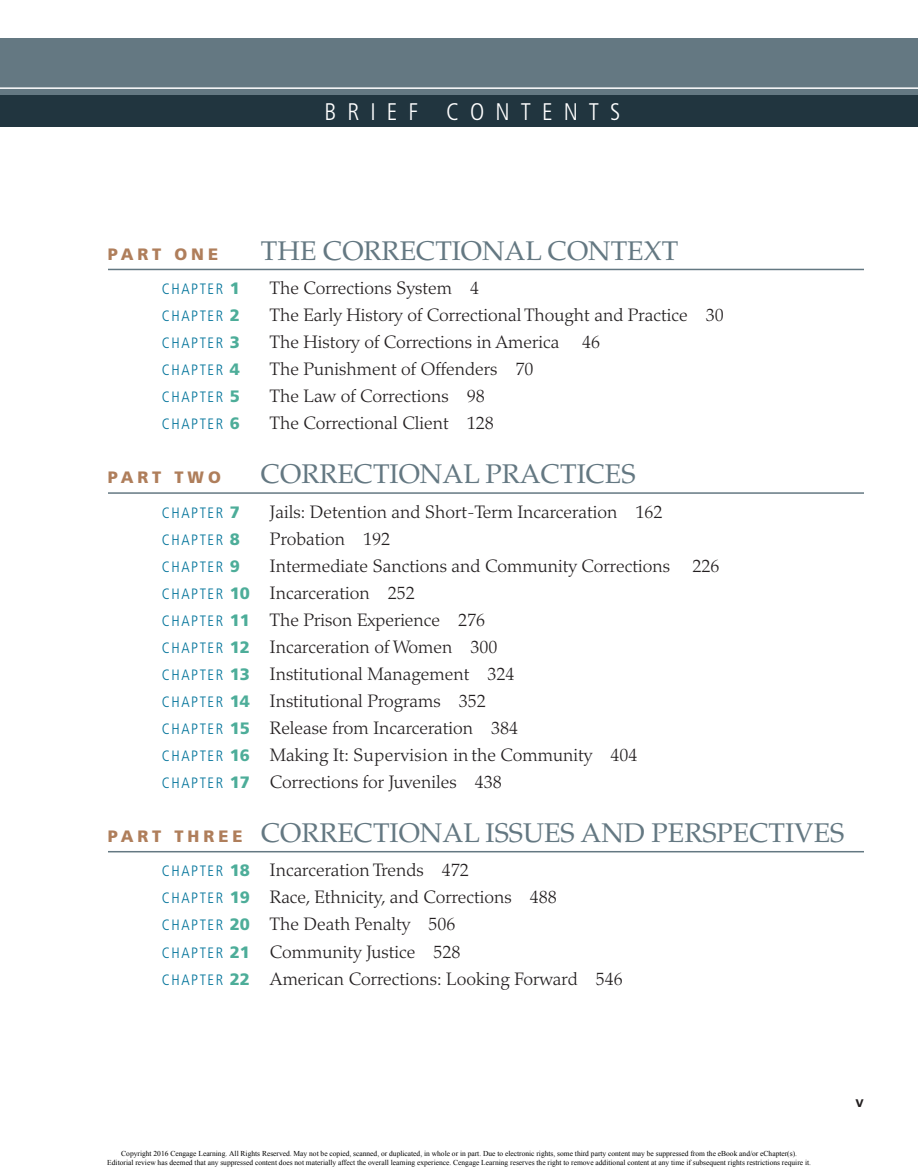
<style>
.page{position:relative;width:918px;height:1175px;background:#fff}
.page>*{position:absolute;margin:0;border:0;box-sizing:border-box;transform-origin:0 0}
.t1{font:27px "Palatino LT Std";color:#647882}
.t2{font:300 condensed 24px "Frutiger LT Std";letter-spacing:.46em;color:#fff}
.t3{font:300 18px "Palatino LT Std";color:#231f20}
.t4{font:900 16.5px "Frutiger LT Std";letter-spacing:.24em;color:#af7e5b}
.t5{font:900 16.5px "Frutiger LT Std";color:#4dad99}
.t6{font:300 condensed 15px "Frutiger LT Std";letter-spacing:.1em;color:#00739a}
.t7{font:700 15px "Frutiger LT Std";color:#231f20}
.t8{font:7.5px/9px "Times New Roman";color:#000;text-align:center}
.s1{font-family:"Frutiger LT Std";font-weight:900;font-size:16.5px;color:#4dad99}
.s2{font-family:"Frutiger LT Std";font-weight:900;font-size:16.5px;color:#af7e5b}
</style>
<div class="page">
<hr style="left:108px;top:269px;width:756px;height:1px;background:#647882">
<hr style="left:108px;top:492px;width:756px;height:2px;background:#647882">
<hr style="left:108px;top:851px;width:756px;height:1px;background:#647882">
<div style="left:0;top:39px;width:918px;height:81px;background:#647882"></div>
<div style="left:0;top:96px;width:918px;height:31px;background:#21353f"></div>
<hr style="left:0;top:87px;width:918px;height:2px;background:#fff">
<p class="t2" style="left:325px;top:98px;width:297px">BRIEF CONTENTS</p>
<p class="t4" style="left:108px;top:244px;width:112px">PART ONE</p>
<p class="t1" style="left:261px;top:235px;width:411px">THE CORRECTIONAL CONTEXT</p>
<p class="t6" style="left:162px;top:280px;width:47px">CHAPTER</p>
<p class="t5" style="left:230px;top:278px;width:12px">1</p>
<p class="t3" style="left:270px;top:278px;width:211px">The Corrections System 4</p>
<p class="t6" style="left:162px;top:307px;width:10px">CHA</p>
<p class="t6" style="left:191px;top:307px;width:18px">PTER</p>
<p class="t5" style="left:230px;top:305px;width:12px">2</p>
<p class="t3" style="left:270px;top:305px;width:455px">The Early History of Correctional Thought and Practice 30</p>
<p class="t6" style="left:162px;top:334px;width:10px">CHA</p>
<p class="t6" style="left:191px;top:334px;width:18px">PTER</p>
<p class="t5" style="left:230px;top:332px;width:12px">3</p>
<p class="t3" style="left:270px;top:332px;width:291px">The History of Corrections in America</p>
<p class="t3" style="left:582px;top:332px;width:19px">46</p>
<p class="t6" style="left:162px;top:361px;width:10px">CHA</p>
<p class="t6" style="left:191px;top:361px;width:18px">PTER</p>
<p class="t5" style="left:230px;top:359px;width:12px">4</p>
<p class="t3" style="left:270px;top:359px;width:265px">The Punishment of Offenders 70</p>
<p class="t6" style="left:162px;top:388px;width:10px">CHA</p>
<p class="t6" style="left:191px;top:388px;width:18px">PTER</p>
<p class="t5" style="left:230px;top:386px;width:12px">5</p>
<p class="t3" style="left:270px;top:386px;width:216px">The Law of Corrections 98</p>
<p class="t6" style="left:162px;top:415px;width:10px">CHA</p>
<p class="t6" style="left:191px;top:415px;width:18px">PTER</p>
<p class="t5" style="left:230px;top:413px;width:12px">6</p>
<p class="t3" style="left:270px;top:413px;width:225px">The Correctional Client 128</p>
<p class="t4" style="left:108px;top:467px;width:114px">PART TWO</p>
<p class="t1" style="left:261px;top:458px;width:376px">CORRECTIONAL PRACTICES</p>
<p class="t6" style="left:162px;top:504px;width:10px">CHA</p>
<p class="t6" style="left:191px;top:504px;width:18px">PTER</p>
<p class="t5" style="left:230px;top:502px;width:12px">7</p>
<p class="t3" style="left:270px;top:501px;width:394px">Jails: Detention and Short-Term Incarceration 162</p>
<p class="t6" style="left:162px;top:531px;width:10px">CHA</p>
<p class="t6" style="left:191px;top:531px;width:18px">PTER</p>
<p class="t5" style="left:230px;top:529px;width:12px">8</p>
<p class="t3" style="left:270px;top:528px;width:122px">Probation 192</p>
<p class="t6" style="left:162px;top:558px;width:10px">CHA</p>
<p class="t6" style="left:191px;top:558px;width:18px">PTER</p>
<p class="t3" style="left:230px;top:555px;width:442px"><span class="s1">9</span> Intermediate Sanctions and Community Corrections</p>
<p class="t3" style="left:693px;top:555px;width:29px">226</p>
<p class="t6" style="left:162px;top:585px;width:10px">CHA</p>
<p class="t6" style="left:191px;top:585px;width:18px">PTER</p>
<p class="t3" style="left:230px;top:582px;width:187px"><span class="s1">10</span> Incarceration 252</p>
<p class="t6" style="left:162px;top:612px;width:10px">CHA</p>
<p class="t6" style="left:191px;top:612px;width:18px">PTER</p>
<p class="t3" style="left:230px;top:609px;width:257px"><span class="s1">11</span> The Prison Experience 276</p>
<p class="t6" style="left:162px;top:639px;width:10px">CHA</p>
<p class="t6" style="left:191px;top:639px;width:18px">PTER</p>
<p class="t3" style="left:230px;top:636px;width:269px"><span class="s1">12</span> Incarceration of Women 300</p>
<p class="t6" style="left:162px;top:666px;width:10px">CHA</p>
<p class="t6" style="left:191px;top:666px;width:18px">PTER</p>
<p class="t3" style="left:230px;top:663px;width:286px"><span class="s1">13</span> Institutional Management 324</p>
<p class="t6" style="left:162px;top:693px;width:10px">CHA</p>
<p class="t6" style="left:191px;top:693px;width:18px">PTER</p>
<p class="t3" style="left:230px;top:690px;width:257px"><span class="s1">14</span> Institutional Programs 352</p>
<p class="t6" style="left:162px;top:720px;width:10px">CHA</p>
<p class="t6" style="left:191px;top:720px;width:18px">PTER</p>
<p class="t3" style="left:230px;top:717px;width:290px"><span class="s1">15</span> Release from Incarceration 384</p>
<p class="t6" style="left:162px;top:747px;width:10px">CHA</p>
<p class="t6" style="left:191px;top:747px;width:18px">PTER</p>
<p class="t3" style="left:230px;top:744px;width:409px"><span class="s1">16</span> Making It: Supervision in the Community 404</p>
<p class="t6" style="left:162px;top:774px;width:10px">CHA</p>
<p class="t6" style="left:191px;top:774px;width:18px">PTER</p>
<p class="t3" style="left:230px;top:771px;width:274px"><span class="s1">17</span> Corrections for Juveniles 438</p>
<p class="t1" style="left:108px;top:817px;width:738px"><span class="s2">P A R T T H R E E</span> CORRECTIONAL ISSUES AND PERSPECTIVES</p>
<p class="t6" style="left:162px;top:862px;width:10px">CHA</p>
<p class="t6" style="left:191px;top:862px;width:18px">PTER</p>
<p class="t3" style="left:230px;top:860px;width:241px"><span class="s1">18</span> Incarceration Trends 472</p>
<p class="t6" style="left:162px;top:889px;width:10px">CHA</p>
<p class="t6" style="left:191px;top:889px;width:18px">PTER</p>
<p class="t3" style="left:230px;top:887px;width:329px"><span class="s1">19</span> Race, Ethnicity, and Corrections 488</p>
<p class="t6" style="left:162px;top:916px;width:10px">CHA</p>
<p class="t6" style="left:191px;top:916px;width:18px">PTER</p>
<p class="t3" style="left:230px;top:914px;width:227px"><span class="s1">20</span> The Death Penalty 506</p>
<p class="t6" style="left:162px;top:943px;width:10px">CHA</p>
<p class="t6" style="left:191px;top:943px;width:18px">PTER</p>
<p class="t3" style="left:230px;top:941px;width:232px"><span class="s1">21</span> Community Justice 528</p>
<p class="t6" style="left:162px;top:970px;width:10px">CHA</p>
<p class="t6" style="left:191px;top:970px;width:18px">PTER</p>
<p class="t3" style="left:230px;top:968px;width:394px"><span class="s1">22</span> American Corrections: Looking Forward 546</p>
<p class="t8" style="left:107px;top:1149px;width:705px">Copyright 2016 Cengage Learning. All Rights Reserved. May not be copied, scanned, or duplicated, in whole or in part. Due to electronic rights, some third party content may be suppressed from the eBook and/or eChapter(s).<br>Editorial review has deemed that any suppressed content does not materially affect the overall learning experience. Cengage Learning reserves the right to remove additional content at any time if subsequent rights restrictions require it.</p>
<p class="t7" style="left:856px;top:1093px;width:10px">v</p>
</div>
